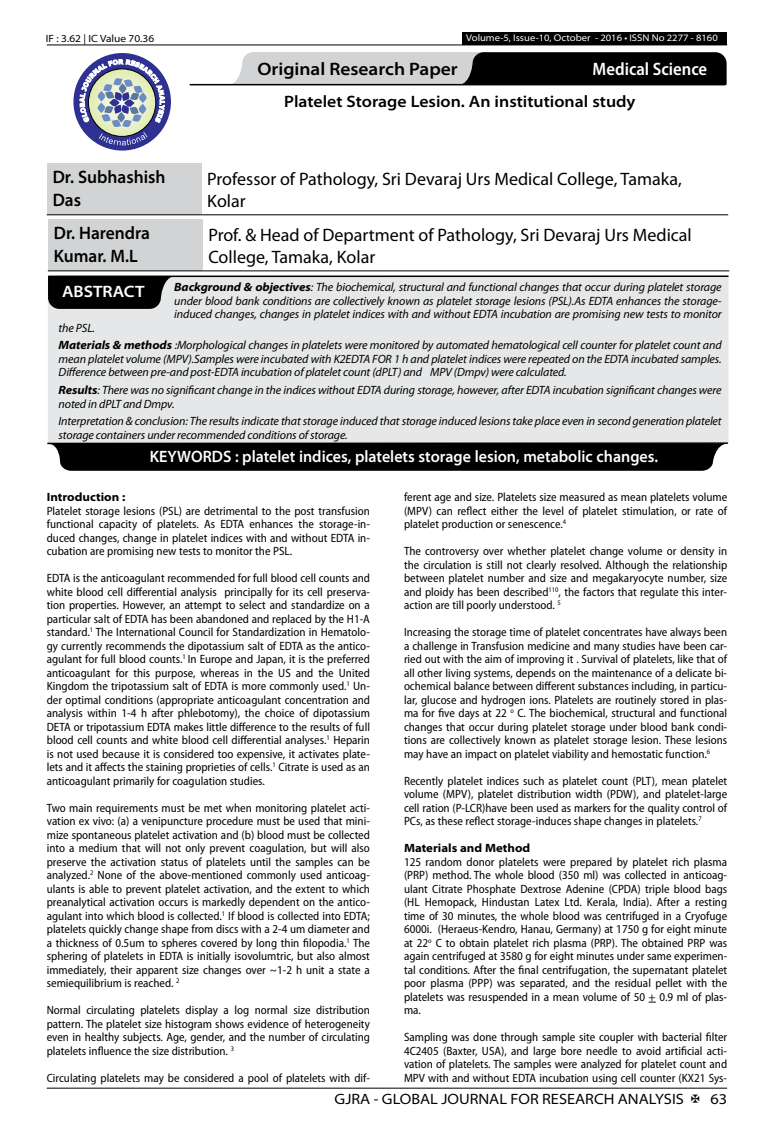
<style>
.page{position:relative;width:774px;height:1136px;background:#fff}
.page>*{position:absolute;margin:0;border:0;box-sizing:border-box;transform-origin:0 0}
.t1{font:18px/21.6px "Myriad Pro";color:#000}
.t2{font:600 semi-expanded 18px/23.4px "Myriad Pro";color:#000;scale:.9 1}
.t3{font:600 semi-expanded 18px "Myriad Pro";color:#000}
.t4{font:600 semi-condensed 18px "Myriad Pro";color:#fff}
.t5{font:600 semi-expanded 16.5px "Myriad Pro";color:#fff;scale:.9 1}
.t6{font:600 semi-expanded 16.5px "Myriad Pro";color:#000}
.t7{font:600 semi-expanded 16.5px "Myriad Pro";color:#fff}
.t8{font:semi-expanded 15px "Myriad Pro";color:#000}
.t9{font:semi-condensed 12px/13.5px "Myriad Pro";color:#000;text-align:justify}
.t10{font:italic 12px/13.5px "Myriad Pro";letter-spacing:-.01em;color:#000}
.t11{font:700 semi-expanded 12px "Myriad Pro";color:#000}
.t12{font:semi-expanded 10.5px "Myriad Pro";color:#000}
.t13{font:semi-expanded 9.75px "Myriad Pro";color:#fff}
.s1{font-weight:700;font-stretch:semi-expanded}
</style>
<div class="page">
<hr style="left:47px;top:1087px;width:680px;height:1px;background:#000">
<div style="left:462px;top:32px;width:265px;height:13px;background:#000"></div>
<hr style="left:47px;top:45px;width:680px;height:1px;background:#000">
<svg style="left:229px;top:52px;width:498px;height:33px;background:#686969"></svg>
<div style="left:73px;top:53px;width:98px;height:97px;background:#2e3092;border-radius:50%"></div>
<svg style="left:80px;top:59px;width:85px;height:86px"></svg>
<div style="left:47px;top:163px;width:154px;height:52px;background:#d1d3d4"></div>
<hr style="left:47px;top:214px;width:154px;height:1px;background:#000">
<hr style="left:201px;top:214px;width:527px;height:1px;background:#000">
<div style="left:48px;top:219px;width:154px;height:52px;background:#d1d3d4"></div>
<hr style="left:48px;top:270px;width:154px;height:1px;background:#000">
<hr style="left:202px;top:270px;width:527px;height:1px;background:#000">
<div style="left:48px;top:275px;width:680px;height:168px;background:#e6e7e8"></div>
<hr style="left:49px;top:275px;width:679px;height:2px;background:#000">
<svg style="left:48px;top:276px;width:126px;height:33px;background:#171717"></svg>
<hr style="left:48px;top:442px;width:679px;height:2px;background:#000">
<div style="left:48px;top:443px;width:679px;height:27px;background:#000"></div>
<hr style="left:190px;top:84px;width:535px;height:1px;background:#000">
<p class="t12" style="left:46px;top:32px;width:110px">IF : 3.62 | IC Value 70.36</p>
<p class="t13" style="left:466px;top:32px;width:253px">Volume-5, Issue-10, October - 2016 • ISSN No 2277 - 8160</p>
<h1 class="t3" style="left:257px;top:59px;width:202px">Original Research Paper</h1>
<h1 class="t4" style="left:593px;top:59px;width:116px">Medical Science</h1>
<h2 class="t6" style="left:284px;top:92px;width:353px">Platelet Storage Lesion. An institutional study</h2>
<h1 class="t2" style="left:53px;top:165px;width:127px">Dr. Subhashish<br>Das</h1>
<h1 class="t1" style="left:207px;top:168px;width:476px">Professor of Pathology, Sri Devaraj Urs Medical College, Tamaka,<br>Kolar</h1>
<h1 class="t2" style="left:54px;top:221px;width:108px">Dr. Harendra<br>Kumar. M.L</h1>
<h1 class="t1" style="left:208px;top:224px;width:485px">Prof. &amp; Head of Department of Pathology, Sri Devaraj Urs Medical<br>College, Tamaka, Kolar</h1>
<p class="t10" style="left:174px;top:280px;width:549px;text-align:justify"><span class="s1">Background &amp; objectives</span>: The biochemical, structural and functional changes that occur during platelet storage under blood bank conditions are collectively known as platelet storage lesions (PSL).As EDTA enhances the storage&shy;induced changes, changes in platelet indices with and without EDTA incubation are promising new tests to monitor</p>
<p class="t10" style="left:59px;top:319px;width:664px;line-height:17.7px">the PSL.<br><span class="s1">Materials &amp; methods</span> :Morphological changes in platelets were monitored by automated hematological cell counter for platelet count and</p>
<p class="t10" style="left:59px;top:352px;width:664px">mean platelet volume (MPV).Samples were incubated with K2EDTA FOR 1 h and platelet indices were repeated on the EDTA incubated samples.<br>Difference between pre-and post-EDTA incubation of platelet count (dPLT) and MPV (Dmpv) were calculated.</p>
<p class="t10" style="left:59px;top:383px;width:664px"><span class="s1">Results</span>: There was no significant change in the indices without EDTA during storage, however, after EDTA incubation significant changes were noted in dPLT and Dmpv.</p>
<p class="t10" style="left:59px;top:415px;width:664px">Interpretation &amp; conclusion: The results indicate that storage induced that storage induced lesions take place even in second generation platelet storage containers under recommended conditions of storage.</p>
<h2 class="t7" style="left:62px;top:282px;width:84px">ABSTRACT</h2>
<h2 class="t5" style="left:150px;top:447px;width:566px">KEYWORDS : platelet indices, platelets storage lesion, metabolic changes.</h2>
<p class="t11" style="left:47px;top:490px;width:80px">Introduction :</p>
<p class="t9" style="left:47px;top:504px;width:325px">Platelet storage lesions (PSL) are detrimental to the post transfusion functional capacity of platelets. As EDTA enhances the storage-in&shy;duced changes, change in platelet indices with and without EDTA in&shy;cubation are promising new tests to monitor the PSL.</p>
<p class="t9" style="left:47px;top:571px;width:325px">EDTA is the anticoagulant recommended for full blood cell counts and white blood cell differential analysis principally for its cell preserva&shy;tion properties. However, an attempt to select and standardize on a particular salt of EDTA has been abandoned and replaced by the H1-A standard.<sup>1</sup> The International Council for Standardization in Hematolo&shy;gy currently recommends the dipotassium salt of EDTA as the antico&shy;agulant for full blood counts.<sup>1</sup> In Europe and Japan, it is the preferred anticoagulant for this purpose, whereas in the US and the United Kingdom the tripotassium salt of EDTA is more commonly used.<sup>1</sup> Un&shy;der optimal conditions (appropriate anticoagulant concentration and analysis within 1-4 h after phlebotomy), the choice of dipotassium DETA or tripotassium EDTA makes little difference to the results of full blood cell counts and white blood cell differential analyses.<sup>1</sup> Heparin is not used because it is considered too expensive, it activates plate&shy;lets and it affects the staining proprieties of cells.<sup>1</sup> Citrate is used as an anticoagulant primarily for coagulation studies.</p>
<p class="t9" style="left:47px;top:801px;width:325px">Two main requirements must be met when monitoring platelet acti&shy;vation ex vivo: (a) a venipuncture procedure must be used that mini&shy;mize spontaneous platelet activation and (b) blood must be collected into a medium that will not only prevent coagulation, but will also preserve the activation status of platelets until the samples can be analyzed.<sup>2</sup> None of the above-mentioned commonly used anticoag&shy;ulants is able to prevent platelet activation, and the extent to which preanalytical activation occurs is markedly dependent on the antico&shy;agulant into which blood is collected.<sup>1</sup> If blood is collected into EDTA; platelets quickly change shape from discs with a 2-4 um diameter and a thickness of 0.5um to spheres covered by long thin filopodia.<sup>1</sup> The sphering of platelets in EDTA is initially isovolumtric, but also almost immediately, their apparent size changes over ~1-2 h unit a state a semiequilibrium is reached. <sup>2</sup></p>
<p class="t9" style="left:47px;top:1003px;width:325px">Normal circulating platelets display a log normal size distribution pattern. The platelet size histogram shows evidence of heterogeneity even in healthy subjects. Age, gender, and the number of circulating platelets influence the size distribution. <sup>3</sup></p>
<p class="t9" style="left:47px;top:1071px;width:325px">Circulating platelets may be considered a pool of platelets with dif-</p>
<p class="t9" style="left:404px;top:490px;width:325px">ferent age and size. Platelets size measured as mean platelets volume (MPV) can reflect either the level of platelet stimulation, or rate of platelet production or senescence.<sup>4</sup></p>
<p class="t9" style="left:404px;top:544px;width:325px">The controversy over whether platelet change volume or density in the circulation is still not clearly resolved. Although the relationship between platelet number and size and megakaryocyte number, size and ploidy has been described<sup>110</sup>, the factors that regulate this inter&shy;action are till poorly understood. <sup>5</sup></p>
<p class="t9" style="left:404px;top:625px;width:325px">Increasing the storage time of platelet concentrates have always been a challenge in Transfusion medicine and many studies have been car&shy;ried out with the aim of improving it . Survival of platelets, like that of all other living systems, depends on the maintenance of a delicate bi&shy;ochemical balance between different substances including, in particu&shy;lar, glucose and hydrogen ions. Platelets are routinely stored in plas&shy;ma for five days at 22 <sup>o</sup> C. The biochemical, structural and functional changes that occur during platelet storage under blood bank condi&shy;tions are collectively known as platelet storage lesion. These lesions may have an impact on platelet viability and hemostatic function.<sup>6</sup></p>
<p class="t9" style="left:404px;top:774px;width:325px">Recently platelet indices such as platelet count (PLT), mean platelet volume (MPV), platelet distribution width (PDW), and platelet-large cell ration (P-LCR)have been used as markers for the quality control of PCs, as these reflect storage-induces shape changes in platelets.<sup>7</sup></p>
<p class="t11" style="left:404px;top:841px;width:128px">Materials and Method</p>
<p class="t9" style="left:404px;top:855px;width:325px">125 random donor platelets were prepared by platelet rich plasma (PRP) method. The whole blood (350 ml) was collected in anticoag&shy;ulant Citrate Phosphate Dextrose Adenine (CPDA) triple blood bags (HL Hemopack, Hindustan Latex Ltd. Kerala, India). After a resting time of 30 minutes, the whole blood was centrifuged in a Cryofuge 6000i. (Heraeus-Kendro, Hanau, Germany) at 1750 g for eight minute at 22<sup>o</sup> C to obtain platelet rich plasma (PRP). The obtained PRP was again centrifuged at 3580 g for eight minutes under same experimen&shy;tal conditions. After the final centrifugation, the supernatant platelet poor plasma (PPP) was separated, and the residual pellet with the platelets was resuspended in a mean volume of 50 + 0.9 ml of plas&shy;ma.</p>
<p class="t9" style="left:404px;top:1030px;width:325px">Sampling was done through sample site coupler with bacterial filter 4C2405 (Baxter, USA), and large bore needle to avoid artificial acti&shy;vation of platelets. The samples were analyzed for platelet count and MPV with and without EDTA incubation using cell counter (KX21 Sys-</p>
<p class="t8" style="left:335px;top:1090px;width:351px">GJRA - GLOBAL JOURNAL FOR RESEARCH ANALYSIS</p>
<p class="t8" style="left:710px;top:1090px;width:18px">63</p>
</div>
